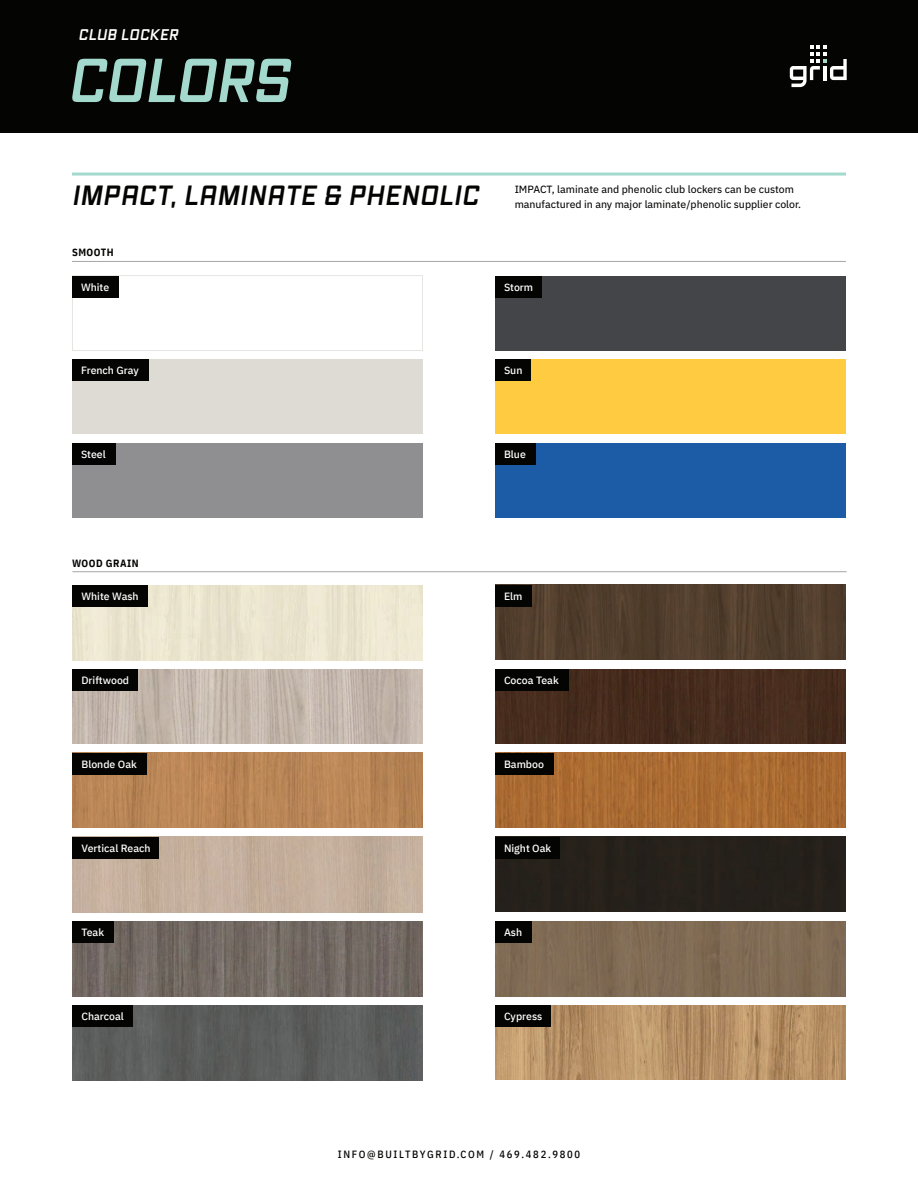
<style>
.page{position:relative;width:918px;height:1188px;background:#fff}
.page>*{position:absolute;margin:0;border:0;box-sizing:border-box;transform-origin:0 0}
.t1{font:italic 700 60px "Vox";letter-spacing:.01em;color:#a4d9cd}
.t2{font:italic 700 27px "Vox";letter-spacing:.05em;color:#040503}
.t3{font:italic 700 15px "Vox";letter-spacing:.05em;color:#fff}
.t4{font:500 10.5px "IBM Plex Sans";color:#fff}
.t5{font:10.5px "IBM Plex Sans Text";color:#040503}
.t6{font:500 10.5px "IBM Plex Sans Cond";letter-spacing:.16em;color:#040503}
.t7{font:700 10.5px "IBM Plex Sans Cond";letter-spacing:.05em;color:#040503}
</style>
<div class="page">
<div style="left:495px;top:360px;width:351px;height:74px;background:#fecb41"></div>
<div style="left:495px;top:443px;width:351px;height:75px;background:#1c5ba5"></div>
<div style="left:495px;top:276px;width:351px;height:75px;background:#444549"></div>
<svg style="left:72px;top:275px;width:351px;height:76px"></svg>
<div style="left:72px;top:360px;width:351px;height:74px;background:#dedbd5"></div>
<div style="left:72px;top:443px;width:351px;height:75px;background:#8f8f92"></div>
<img style="left:495px;top:585px;width:351px;height:75px">
<div style="left:495px;top:669px;width:351px;height:75px;background:#462c1d"></div>
<img style="left:495px;top:753px;width:351px;height:75px">
<div style="left:495px;top:837px;width:351px;height:75px;background:#25211a"></div>
<div style="left:495px;top:921px;width:351px;height:75px;background:#806b55"></div>
<img style="left:495px;top:1005px;width:351px;height:75px">
<div style="left:72px;top:585px;width:351px;height:75px;background:#ece6d0"></div>
<img style="left:72px;top:669px;width:351px;height:75px">
<img style="left:72px;top:753px;width:351px;height:75px">
<img style="left:72px;top:837px;width:351px;height:75px">
<img style="left:72px;top:921px;width:351px;height:75px">
<img style="left:72px;top:1005px;width:351px;height:76px">
<div style="left:0;top:0;width:918px;height:132px;background:#040503"></div>
<svg style="left:790px;top:45px;width:57px;height:42px"></svg>
<hr style="left:72px;top:173px;width:774px;height:3px;background:#a4d9cd">
<hr style="left:72px;top:571px;width:775px;height:1px;background:#a6a5a5">
<hr style="left:72px;top:261px;width:774px;height:1px;background:#a6a5a5">
<div style="left:72px;top:585px;width:76px;height:22px;background:#040503"></div>
<div style="left:72px;top:669px;width:65px;height:22px;background:#040503"></div>
<div style="left:72px;top:753px;width:74px;height:22px;background:#040503"></div>
<div style="left:72px;top:837px;width:87px;height:22px;background:#040503"></div>
<div style="left:72px;top:921px;width:42px;height:22px;background:#040503"></div>
<div style="left:72px;top:1005px;width:60px;height:22px;background:#040503"></div>
<div style="left:495px;top:585px;width:36px;height:22px;background:#040503"></div>
<div style="left:495px;top:669px;width:73px;height:22px;background:#040503"></div>
<div style="left:495px;top:753px;width:58px;height:22px;background:#040503"></div>
<div style="left:495px;top:837px;width:65px;height:22px;background:#040503"></div>
<div style="left:495px;top:921px;width:36px;height:22px;background:#040503"></div>
<div style="left:495px;top:1005px;width:56px;height:22px;background:#040503"></div>
<div style="left:72px;top:276px;width:47px;height:22px;background:#040503"></div>
<div style="left:72px;top:360px;width:76px;height:21px;background:#040503"></div>
<div style="left:72px;top:443px;width:44px;height:22px;background:#040503"></div>
<div style="left:495px;top:276px;width:47px;height:22px;background:#040503"></div>
<div style="left:495px;top:360px;width:36px;height:21px;background:#040503"></div>
<div style="left:495px;top:443px;width:41px;height:22px;background:#040503"></div>
<h3 class="t3" style="left:79px;top:24px;width:101px">CLUB LOCKER</h3>
<h1 class="t1" style="left:68px;top:39px;width:222px">COLORS</h1>
<h2 class="t2" style="left:72px;top:177px;width:408px">IMPACT, LAMINATE &amp; PHENOLIC</h2>
<p class="t7" style="left:72px;top:244px;width:43px">SMOOTH</p>
<p class="t4" style="left:81px;top:279px;width:30px">White</p>
<p class="t5" style="left:515px;top:181px;width:281px">IMPACT, laminate and phenolic club lockers can be custom</p>
<p class="t5" style="left:515px;top:196px;width:288px">manufactured in any major laminate/phenolic supplier color.</p>
<p class="t4" style="left:504px;top:279px;width:31px">Storm</p>
<p class="t4" style="left:81px;top:363px;width:59px">French Gray</p>
<p class="t4" style="left:81px;top:446px;width:26px">Steel</p>
<p class="t4" style="left:504px;top:363px;width:20px">Sun</p>
<p class="t4" style="left:504px;top:446px;width:23px">Blue</p>
<p class="t7" style="left:72px;top:555px;width:68px">WOOD GRAIN</p>
<p class="t4" style="left:81px;top:588px;width:59px">White Wash</p>
<p class="t4" style="left:504px;top:588px;width:20px">Elm</p>
<p class="t4" style="left:81px;top:672px;width:49px">Driftwood</p>
<p class="t4" style="left:504px;top:672px;width:56px">Cocoa Teak</p>
<p class="t4" style="left:81px;top:756px;width:57px">Blonde Oak</p>
<p class="t4" style="left:504px;top:756px;width:42px">Bamboo</p>
<p class="t4" style="left:81px;top:840px;width:71px">Vertical Reach</p>
<p class="t4" style="left:504px;top:840px;width:49px">Night Oak</p>
<p class="t4" style="left:81px;top:924px;width:24px">Teak</p>
<p class="t4" style="left:504px;top:924px;width:20px">Ash</p>
<p class="t4" style="left:81px;top:1008px;width:44px">Charcoal</p>
<p class="t4" style="left:504px;top:1008px;width:40px">Cypress</p>
<p class="t6" style="left:338px;top:1146px;width:244px">INFO@BUILTBYGRID.COM / 469.482.9800</p>
</div>
